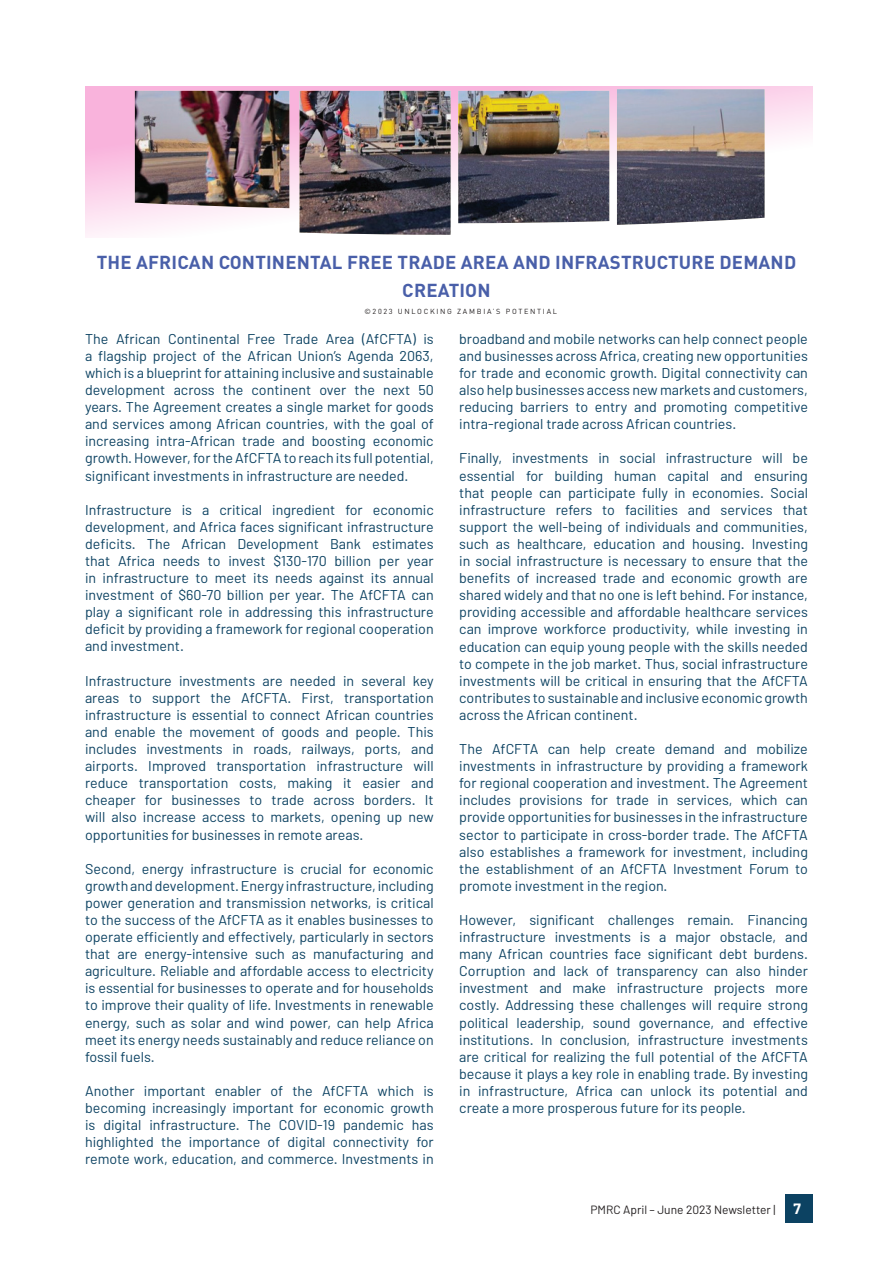
<style>
.page{position:relative;width:893px;height:1263px;background:#fff}
.page>*{position:absolute;margin:0;border:0;box-sizing:border-box;transform-origin:0 0}
.t1{font:700 18.6px/28.5px "DIN Pro";letter-spacing:.01em;color:#495fa9;text-align:center}
.t2{font:14.25px/17.1px "Barlow";color:#0c4262;text-align:justify}
.t3{font:12px "Barlow";color:#231f20}
.t4{font:7.35px "DIN Pro";letter-spacing:.235em;color:#231f20}
.s1{font-weight:700;font-size:15px;color:#fff}
</style>
<div class="page">
<div style="left:786px;top:1194px;width:27px;height:28px;background:#0c4262"></div>
<svg style="left:85px;top:87px;width:728px;height:151px"></svg>
<img style="left:458px;top:91px;width:151px;height:132px">
<img style="left:617px;top:89px;width:148px;height:136px">
<img style="left:135px;top:91px;width:154px;height:117px">
<img style="left:300px;top:91px;width:151px;height:144px">
<h1 class="t1" style="left:97px;top:247px;width:701px">THE AFRICAN CONTINENTAL FREE TRADE AREA AND INFRASTRUCTURE DEMAND<br>CREATION</h1>
<p class="t4" style="left:364px;top:306px;width:194px">©2023 UNLOCKING ZAMBIA’S POTENTIAL</p>
<p class="t2" style="left:85px;top:330px;width:350px">The African Continental Free Trade Area (AfCFTA) is a flagship project of the African Union’s Agenda 2063, which is a blueprint for attaining inclusive and sustainable development across the continent over the next 50 years. The Agreement creates a single market for goods and services among African countries, with the goal of increasing intra-African trade and boosting economic growth. However, for the AfCFTA to reach its full potential, significant investments in infrastructure are needed.</p>
<p class="t2" style="left:85px;top:501px;width:350px">Infrastructure is a critical ingredient for economic development, and Africa faces significant infrastructure deficits. The African Development Bank estimates that Africa needs to invest $130-170 billion per year in infrastructure to meet its needs against its annual investment of $60-70 billion per year. The AfCFTA can play a significant role in addressing this infrastructure deficit by providing a framework for regional cooperation and investment.</p>
<p class="t2" style="left:85px;top:671px;width:350px">Infrastructure investments are needed in several key areas to support the AfCFTA. First, transportation infrastructure is essential to connect African countries and enable the movement of goods and people. This includes investments in roads, railways, ports, and airports. Improved transportation infrastructure will reduce transportation costs, making it easier and cheaper for businesses to trade across borders. It will also increase access to markets, opening up new opportunities for businesses in remote areas.</p>
<p class="t2" style="left:85px;top:859px;width:350px">Second, energy infrastructure is crucial for economic growth and development. Energy infrastructure, including power generation and transmission networks, is critical to the success of the AfCFTA as it enables businesses to operate efficiently and effectively, particularly in sectors that are energy-intensive such as manufacturing and agriculture. Reliable and affordable access to electricity is essential for businesses to operate and for households to improve their quality of life. Investments in renewable energy, such as solar and wind power, can help Africa meet its energy needs sustainably and reduce reliance on fossil fuels.</p>
<p class="t2" style="left:85px;top:1082px;width:350px">Another important enabler of the AfCFTA which is becoming increasingly important for economic growth is digital infrastructure. The COVID-19 pandemic has highlighted the importance of digital connectivity for remote work, education, and commerce. Investments in</p>
<p class="t2" style="left:459px;top:330px;width:350px">broadband and mobile networks can help connect people and businesses across Africa, creating new opportunities for trade and economic growth. Digital connectivity can also help businesses access new markets and customers, reducing barriers to entry and promoting competitive intra-regional trade across African countries.</p>
<p class="t2" style="left:459px;top:449px;width:350px">Finally, investments in social infrastructure will be essential for building human capital and ensuring that people can participate fully in economies. Social infrastructure refers to facilities and services that support the well-being of individuals and communities, such as healthcare, education and housing. Investing in social infrastructure is necessary to ensure that the benefits of increased trade and economic growth are shared widely and that no one is left behind. For instance, providing accessible and affordable healthcare services can improve workforce productivity, while investing in education can equip young people with the skills needed to compete in the job market. Thus, social infrastructure investments will be critical in ensuring that the AfCFTA contributes to sustainable and inclusive economic growth across the African continent.</p>
<p class="t2" style="left:459px;top:740px;width:350px">The AfCFTA can help create demand and mobilize investments in infrastructure by providing a framework for regional cooperation and investment. The Agreement includes provisions for trade in services, which can provide opportunities for businesses in the infrastructure sector to participate in cross-border trade. The AfCFTA also establishes a framework for investment, including the establishment of an AfCFTA Investment Forum to promote investment in the region.</p>
<p class="t2" style="left:459px;top:911px;width:350px">However, significant challenges remain. Financing infrastructure investments is a major obstacle, and many African countries face significant debt burdens.<br>Corruption and lack of transparency can also hinder investment and make infrastructure projects more costly. Addressing these challenges will require strong political leadership, sound governance, and effective institutions. In conclusion, infrastructure investments are critical for realizing the full potential of the AfCFTA because it plays a key role in enabling trade. By investing in infrastructure, Africa can unlock its potential and create a more prosperous future for its people.</p>
<p class="t3" style="left:590px;top:1202px;width:212px">PMRC April – June 2023 Newsletter | <span class="s1">7</span></p>
</div>
